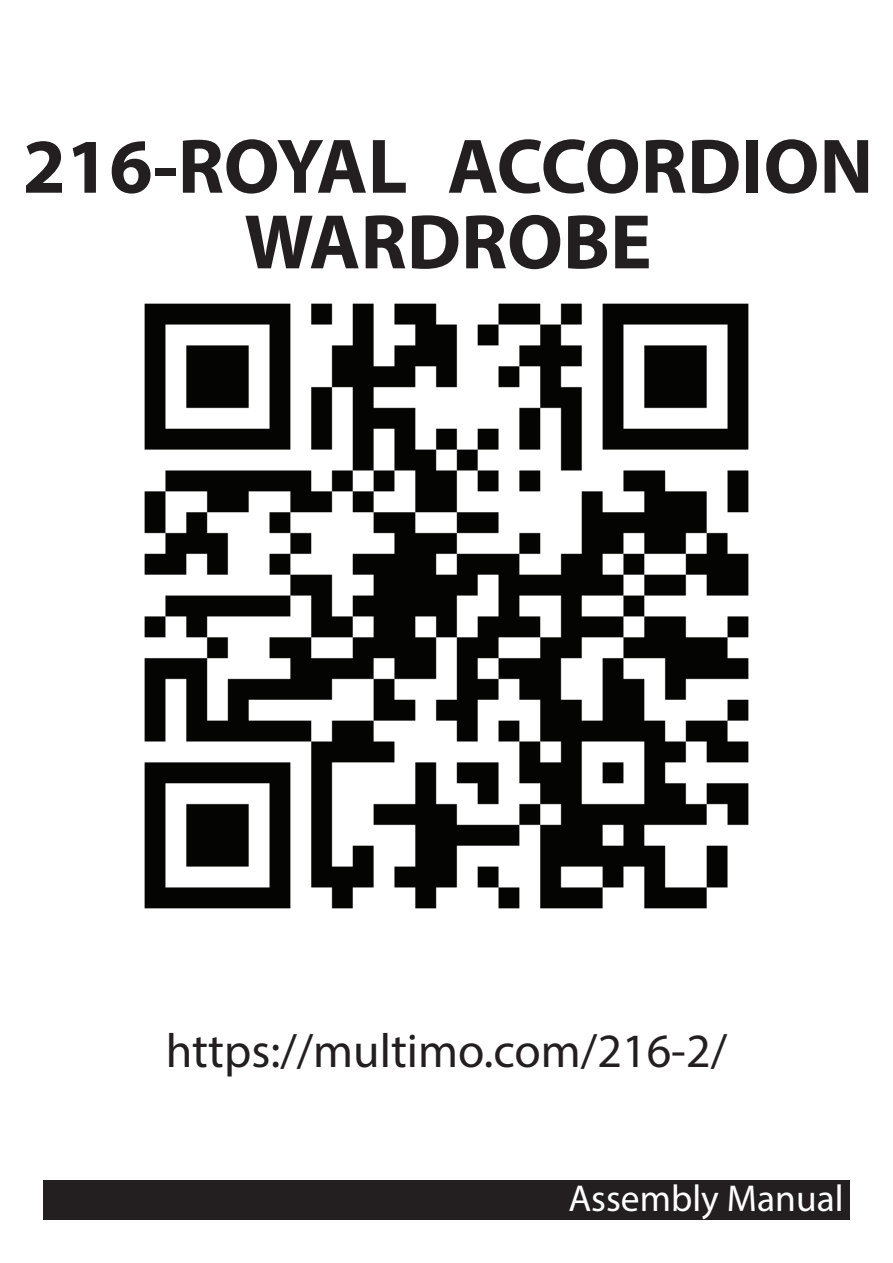
<style>
.page{position:relative;width:893px;height:1263px;background:#fff}
.page>*{position:absolute;margin:0;border:0;box-sizing:border-box;transform-origin:0 0}
.t1{font:700 78px/75.6px "Myriad Pro";color:#231f20;text-align:center}
.t2{font:48px "Myriad Pro";color:#231f20}
.t3{font:37.5px "Myriad Pro";color:#fff}
</style>
<div class="page">
<div style="left:43px;top:1180px;width:807px;height:40px;background:#231f20"></div>
<img style="left:144px;top:303px;width:605px;height:606px">
<h1 class="t1" style="left:23px;top:126px;width:852px">216-ROYAL ACCORDION<br>WARDROBE</h1>
<p class="t2" style="left:166px;top:1021px;width:563px">https://multimo.com/216-2/</p>
<p class="t3" style="left:569px;top:1175px;width:277px">Assembly Manual</p>
</div>
